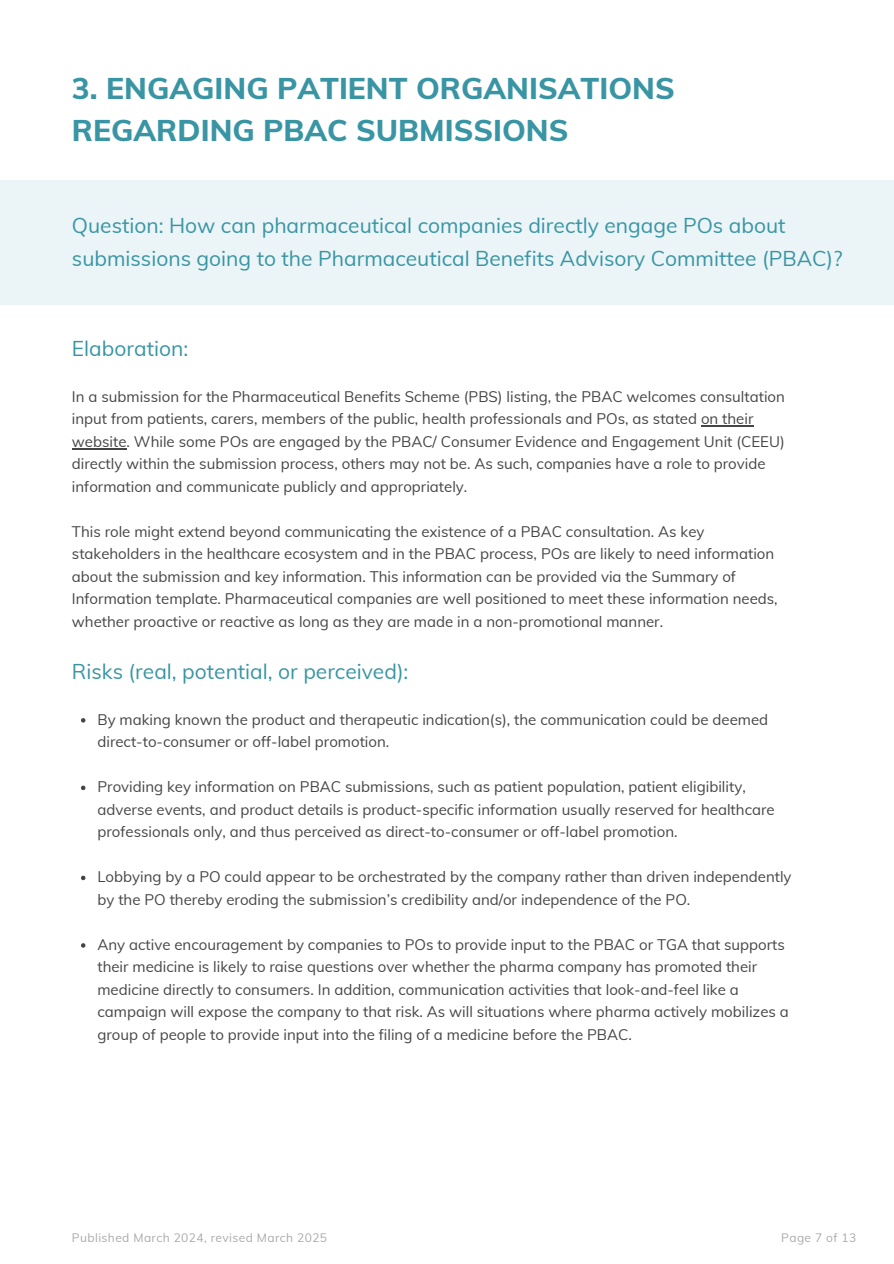
<style>
.page{position:relative;width:894px;height:1264px;background:#fff}
.page>*{position:absolute;margin:0;border:0;box-sizing:border-box;transform-origin:0 0}
.t1{font:800 30px/41.7px "Muli";color:#3995a4}
.t2{font:21px/32.7px "Muli";color:#3995a4}
.t3{font:15px/22.5px "Muli";color:#454547}
.t4{font:12px "Muli";letter-spacing:.035em;color:#aaa}
</style>
<div class="page">
<hr style="left:700px;top:425px;width:53px;height:1px;background:#454547">
<hr style="left:72px;top:448px;width:54px;height:1px;background:#454547">
<svg style="left:81px;top:718px;width:4px;height:4px"></svg>
<svg style="left:81px;top:785px;width:4px;height:5px"></svg>
<svg style="left:81px;top:875px;width:4px;height:5px"></svg>
<svg style="left:81px;top:943px;width:4px;height:4px"></svg>
<div style="left:0;top:180px;width:893px;height:124px;background:#ebf4f6"></div>
<h1 class="t1" style="left:72px;top:67px;width:604px">3. ENGAGING PATIENT ORGANISATIONS<br>REGARDING PBAC SUBMISSIONS</h1>
<p class="t2" style="left:72px;top:209px;width:772px">Question: How can pharmaceutical companies directly engage POs about submissions going to the Pharmaceutical Benefits Advisory Committee (PBAC)?</p>
<p class="t2" style="left:72px;top:331px;width:118px">Elaboration:</p>
<h2 class="t3" style="left:72px;top:385px;width:714px">In a submission for the Pharmaceutical Benefits Scheme (PBS) listing, the PBAC welcomes consultation input from patients, carers, members of the public, health professionals and POs, as stated on their website. While some POs are engaged by the PBAC/ Consumer Evidence and Engagement Unit (CEEU) directly within the submission process, others may not be. As such, companies have a role to provide information and communicate publicly and appropriately.</h2>
<h3 class="t3" style="left:72px;top:520px;width:707px">This role might extend beyond communicating the existence of a PBAC consultation. As key stakeholders in the healthcare ecosystem and in the PBAC process, POs are likely to need information about the submission and key information. This information can be provided via the Summary of Information template. Pharmaceutical companies are well positioned to meet these information needs, whether proactive or reactive as long as they are made in a non-promotional manner.</h3>
<h3 class="t2" style="left:72px;top:654px;width:338px">Risks (real, potential, or perceived):</h3>
<h2 class="t3" style="left:97px;top:708px;width:672px">By making known the product and therapeutic indication(s), the communication could be deemed direct-to-consumer or off-label promotion.</h2>
<p class="t3" style="left:97px;top:775px;width:678px">Providing key information on PBAC submissions, such as patient population, patient eligibility, adverse events, and product details is product-specific information usually reserved for healthcare professionals only, and thus perceived as direct-to-consumer or off-label promotion.</p>
<p class="t3" style="left:97px;top:865px;width:695px">Lobbying by a PO could appear to be orchestrated by the company rather than driven independently by the PO thereby eroding the submission’s credibility and/or independence of the PO.</p>
<p class="t3" style="left:97px;top:933px;width:692px">Any active encouragement by companies to POs to provide input to the PBAC or TGA that supports their medicine is likely to raise questions over whether the pharma company has promoted their medicine directly to consumers. In addition, communication activities that look-and-feel like a campaign will expose the company to that risk. As will situations where pharma actively mobilizes a group of people to provide input into the filing of a medicine before the PBAC.</p>
<p class="t4" style="left:72px;top:1230px;width:256px">Published March 2024, revised March 2025</p>
<p class="t4" style="left:781px;top:1229px;width:77px">Page 7 of 13</p>
</div>
